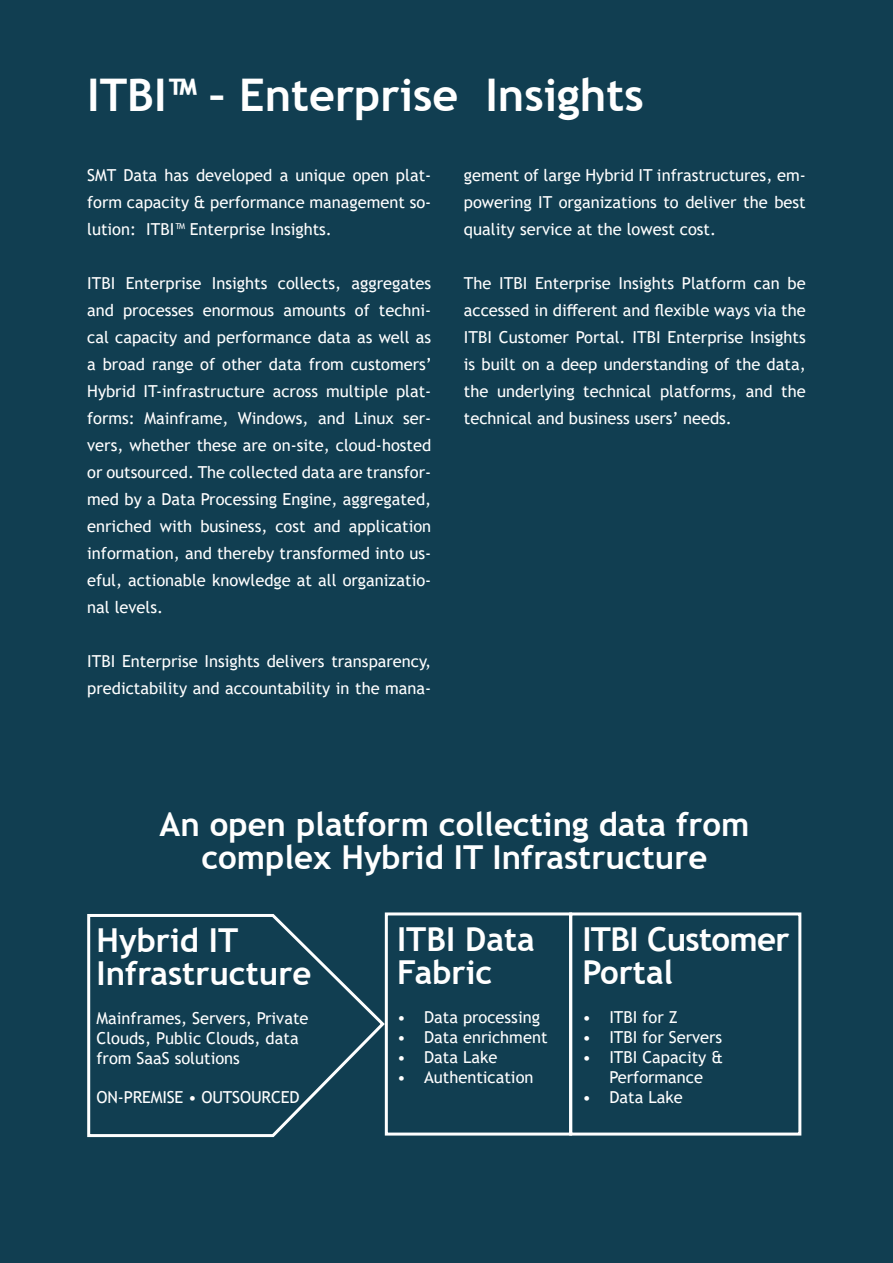
<style>
.page{position:relative;width:893px;height:1263px;background:#113e51}
.page>*{position:absolute;margin:0;border:0;box-sizing:border-box;transform-origin:0 0}
.t1{font:700 45px "Trebuchet MS";color:#fff}
.t2{font:700 33px/33px "Trebuchet MS";color:#fff}
.t3{font:700 33px/33px "Trebuchet MS";letter-spacing:-.02em;color:#fff}
.t4{font:16.5px/27px "Trebuchet MS";color:#fff;text-align:justify}
</style>
<div class="page">
<div style="left:385px;top:912px;width:187px;height:223px;border:3px solid #fff"></div>
<div style="left:569px;top:912px;width:232px;height:223px;border:3px solid #fff"></div>
<div style="left:86px;top:912px;width:301px;height:226px;background:#113e51"></div>
<h1 class="t1" style="left:87px;top:67px;width:558px">ITBI™ – Enterprise Insights</h1>
<p class="t4" style="left:87px;top:162px;width:346px">SMT Data has developed a unique open plat&shy;form capacity &amp; performance management so&shy;lution: ITBI™ Enterprise Insights.</p>
<p class="t4" style="left:87px;top:270px;width:346px">ITBI Enterprise Insights collects, aggregates and processes enormous amounts of techni&shy;cal capacity and performance data as well as a broad range of other data from customers’ Hybrid IT-infrastructure across multiple plat&shy;forms: Mainframe, Windows, and Linux ser&shy;vers, whether these are on-site, cloud-hosted or outsourced. The collected data are transfor&shy;med by a Data Processing Engine, aggregated, enriched with business, cost and application information, and thereby transformed into us&shy;eful, actionable knowledge at all organizatio&shy;nal levels.</p>
<p class="t4" style="left:87px;top:648px;width:346px">ITBI Enterprise Insights delivers transparency, predictability and accountability in the mana-</p>
<p class="t4" style="left:464px;top:162px;width:343px">gement of large Hybrid IT infrastructures, em&shy;powering IT organizations to deliver the best quality service at the lowest cost.</p>
<p class="t4" style="left:464px;top:270px;width:343px">The ITBI Enterprise Insights Platform can be accessed in different and flexible ways via the ITBI Customer Portal. ITBI Enterprise Insights is built on a deep understanding of the data, the underlying technical platforms, and the technical and business users’ needs.</p>
<h2 class="t2" style="left:159px;top:807px;width:591px;text-align:center">An open platform collecting data from complex Hybrid IT Infrastructure</h2>
<h2 class="t2" style="left:97px;top:923px;width:216px">Hybrid IT<br>Infrastructure</h2>
<p class="t4" style="left:97px;top:1008px;width:214px;line-height:19.8px;text-align:left">Mainframes, Servers, Private<br>Clouds, Public Clouds, data from SaaS solutions</p>
<p class="t4" style="left:97px;top:1084px;width:204px">ON-PREMISE • OUTSOURCED</p>
<h2 class="t2" style="left:397px;top:923px;width:139px">ITBI Data<br>Fabric</h2>
<p class="t4" style="left:397px;top:1004px;width:144px">• Data processing</p>
<p class="t4" style="left:397px;top:1024px;width:152px">• Data enrichment</p>
<p class="t4" style="left:397px;top:1043px;width:102px">• Data Lake</p>
<p class="t4" style="left:397px;top:1063px;width:138px">• Authentication</p>
<h2 class="t3" style="left:582px;top:923px;width:209px">ITBI Customer<br>Portal</h2>
<p class="t4" style="left:582px;top:1004px;width:97px">• ITBI for Z</p>
<p class="t4" style="left:582px;top:1024px;width:141px">• ITBI for Servers</p>
<p class="t4" style="left:582px;top:1047px;width:142px;line-height:19.8px;text-align:center">• ITBI Capacity &amp;<br>Performance</p>
<p class="t4" style="left:582px;top:1083px;width:102px">• Data Lake</p>
</div>
